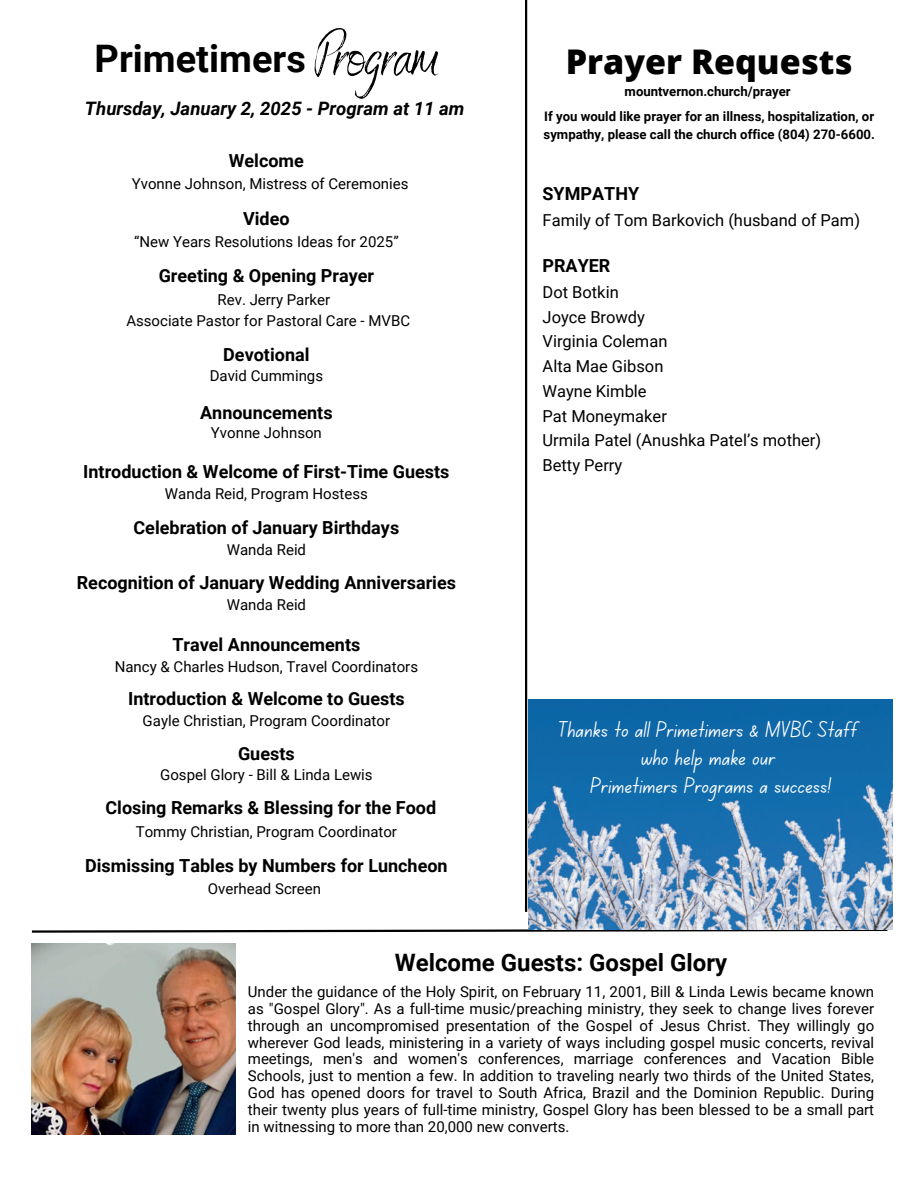
<style>
.page{position:relative;width:918px;height:1188px;background:#fff}
.page>*{position:absolute;margin:0;border:0;box-sizing:border-box;transform-origin:0 0}
.t1{font:700 37.95px "Roboto";color:#000}
.t2{font:800 34.05px "Open Sans";color:#000}
.t3{font:700 24px "Roboto";color:#000}
.t4{font:22.95px/28.2px "Canva School Font";color:#fff;text-align:center}
.t5{font:italic 700 18.45px "Roboto";color:#000}
.t6{font:700 18px "Roboto";color:#000}
.t7{font:16.5px/24.8px "Roboto";color:#000}
.t8{font:15px/17px "Roboto";color:#000}
.t9{font:700 13.2px/25.2px "Roboto";color:#000;text-align:center}
.s1{font-family:"Benedict";font-weight:400;font-size:63px}
</style>
<div class="page">
<svg style="left:31px;top:929px;width:859px;height:4px"></svg>
<hr style="left:525px;top:0;width:2px;height:912px;background:#000">
<img style="left:32px;top:944px;width:204px;height:191px">
<img style="left:528px;top:700px;width:365px;height:229px">
<h1 class="t1" style="left:95px;top:32px;width:345px">Primetimers <span class="s1">Program</span></h1>
<p class="t5" style="left:85px;top:95px;width:381px">Thursday, January 2, 2025 - Program at 11 am</p>
<p class="t6" style="left:229px;top:148px;width:77px">Welcome</p>
<p class="t8" style="left:132px;top:175px;width:278px">Yvonne Johnson, Mistress of Ceremonies</p>
<p class="t6" style="left:243px;top:206px;width:48px">Video</p>
<p class="t8" style="left:134px;top:233px;width:266px">“New Years Resolutions Ideas for 2025”</p>
<p class="t6" style="left:159px;top:263px;width:217px">Greeting &amp; Opening Prayer</p>
<p class="t8" style="left:126px;top:288px;width:285px;line-height:21px;text-indent:91px">Rev. Jerry Parker<br>Associate Pastor for Pastoral Care - MVBC</p>
<p class="t6" style="left:223px;top:342px;width:88px">Devotional</p>
<p class="t8" style="left:210px;top:367px;width:115px">David Cummings</p>
<p class="t6" style="left:200px;top:400px;width:134px">Announcements</p>
<p class="t8" style="left:211px;top:423px;width:112px">Yvonne Johnson</p>
<p class="t6" style="left:83px;top:459px;width:368px">Introduction &amp; Welcome of First-Time Guests</p>
<p class="t8" style="left:165px;top:485px;width:204px">Wanda Reid, Program Hostess</p>
<p class="t6" style="left:134px;top:515px;width:267px">Celebration of January Birthdays</p>
<p class="t8" style="left:227px;top:540px;width:81px">Wanda Reid</p>
<p class="t6" style="left:77px;top:570px;width:381px">Recognition of January Wedding Anniversaries</p>
<p class="t8" style="left:227px;top:596px;width:81px">Wanda Reid</p>
<p class="t6" style="left:172px;top:632px;width:189px">Travel Announcements</p>
<p class="t8" style="left:115px;top:658px;width:305px">Nancy &amp; Charles Hudson, Travel Coordinators</p>
<p class="t6" style="left:128px;top:686px;width:278px">Introduction &amp; Welcome to Guests</p>
<p class="t8" style="left:143px;top:712px;width:249px">Gayle Christian, Program Coordinator</p>
<p class="t6" style="left:238px;top:741px;width:58px">Guests</p>
<p class="t8" style="left:160px;top:765px;width:214px">Gospel Glory - Bill &amp; Linda Lewis</p>
<p class="t6" style="left:106px;top:795px;width:332px">Closing Remarks &amp; Blessing for the Food</p>
<p class="t8" style="left:136px;top:822px;width:263px">Tommy Christian, Program Coordinator</p>
<p class="t6" style="left:85px;top:853px;width:364px">Dismissing Tables by Numbers for Luncheon</p>
<p class="t8" style="left:208px;top:880px;width:115px">Overhead Screen</p>
<h2 class="t2" style="left:566px;top:36px;width:288px">Prayer Requests</h2>
<p class="t9" style="left:544px;top:78px;width:331px">mountvernon.church/prayer<br>If you would like prayer for an illness, hospitalization, or</p>
<p class="t9" style="left:544px;top:121px;width:333px">sympathy, please call the church office (804) 270-6600.</p>
<p class="t6" style="left:543px;top:181px;width:98px">SYMPATHY</p>
<p class="t7" style="left:543px;top:207px;width:319px">Family of Tom Barkovich (husband of Pam)</p>
<p class="t6" style="left:543px;top:253px;width:69px">PRAYER</p>
<p class="t7" style="left:543px;top:279px;width:280px">Dot Botkin<br>Joyce Browdy<br>Virginia Coleman<br>Alta Mae Gibson<br>Wayne Kimble<br>Pat Moneymaker<br>Urmila Patel (Anushka Patel’s mother)<br>Betty Perry</p>
<h3 class="t4" style="left:558px;top:718px;width:301px">Thanks to all Primetimers &amp; MVBC Staff who help make our<br>Primetimers Programs a success!</h3>
<h3 class="t3" style="left:395px;top:945px;width:334px">Welcome Guests: Gospel Glory</h3>
<p class="t8" style="left:248px;top:983px;width:628px;text-align:justify">Under the guidance of the Holy Spirit, on February 11, 2001, Bill &amp; Linda Lewis became known as "Gospel Glory". As a full-time music/preaching ministry, they seek to change lives forever through an uncompromised presentation of the Gospel of Jesus Christ. They willingly go wherever God leads, ministering in a variety of ways including gospel music concerts, revival meetings, men's and women's conferences, marriage conferences and Vacation Bible Schools, just to mention a few. In addition to traveling nearly two thirds of the United States, God has opened doors for travel to South Africa, Brazil and the Dominion Republic. During their twenty plus years of full-time ministry, Gospel Glory has been blessed to be a small part in witnessing to more than 20,000 new converts.</p>
</div>
